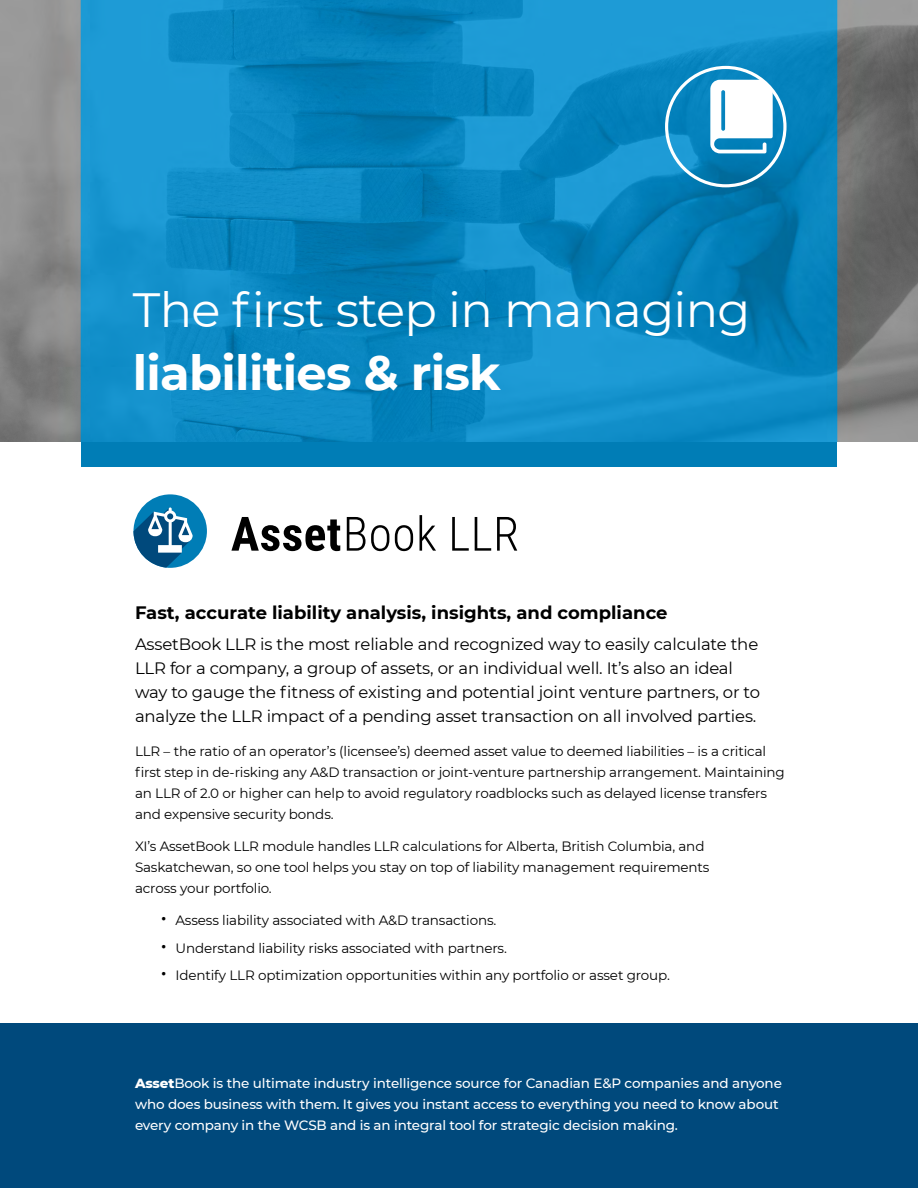
<style>
.page{position:relative;width:918px;height:1188px;background:#fff}
.page>*{position:absolute;margin:0;border:0;box-sizing:border-box;transform-origin:0 0}
.t1{font:48px "Montserrat";letter-spacing:-.015em;color:#fff}
.t2{font:700 48px "Montserrat";letter-spacing:-.015em;color:#fff}
.t3{font:700 18px "Montserrat";color:#000}
.t4{font:16.5px/24px "Montserrat";letter-spacing:-.01em;color:#000}
.t5{font:13.5px/21px "Montserrat";letter-spacing:-.01em;color:#000}
.t6{font:500 13.5px/21px "Montserrat";letter-spacing:-.01em;color:#fff}
.s1{font-size:22.5px}
.s2{font-weight:800}
</style>
<div class="page">
<div style="left:0;top:1023px;width:918px;height:165px;background:#00497c"></div>
<div style="left:81px;top:440px;width:756px;height:27px;background:#007db6"></div>
<img style="left:0;top:0;width:918px;height:441px">
<svg style="left:231px;top:517px;width:109px;height:34px"></svg>
<svg style="left:347px;top:517px;width:42px;height:34px"></svg>
<svg style="left:395px;top:525px;width:18px;height:26px"></svg>
<svg style="left:420px;top:515px;width:16px;height:36px"></svg>
<svg style="left:452px;top:517px;width:17px;height:34px"></svg>
<svg style="left:475px;top:517px;width:16px;height:34px"></svg>
<svg style="left:497px;top:517px;width:20px;height:34px"></svg>
<div style="left:134px;top:494px;width:73px;height:74px;background:#007db6;border-radius:50%"></div>
<svg style="left:134px;top:507px;width:59px;height:61px"></svg>
<svg style="left:665px;top:66px;width:122px;height:121px"></svg>
<h1 class="t1" style="left:133px;top:277px;width:619px">The first step in managing</h1>
<h1 class="t2" style="left:133px;top:338px;width:370px">liabilities &amp; risk</h1>
<h2 class="t3" style="left:135px;top:600px;width:534px">Fast, accurate liability analysis, insights, and compliance</h2>
<p class="t4" style="left:135px;top:631px;width:627px">AssetBook LLR is the most reliable and recognized way to easily calculate the LLR for a company, a group of assets, or an individual well. It’s also an ideal way to gauge the fitness of existing and potential joint venture partners, or to analyze the LLR impact of a pending asset transaction on all involved parties.</p>
<p class="t5" style="left:135px;top:740px;width:651px">LLR – the ratio of an operator’s (licensee’s) deemed asset value to deemed liabilities – is a critical first step in de-risking any A&amp;D transaction or joint-venture partnership arrangement. Maintaining an LLR of 2.0 or higher can help to avoid regulatory roadblocks such as delayed license transfers and expensive security bonds.</p>
<p class="t5" style="left:135px;top:835px;width:576px">XI’s AssetBook LLR module handles LLR calculations for Alberta, British Columbia, and<br>Saskatchewan, so one tool helps you stay on top of liability management requirements across your portfolio.</p>
<p class="t5" style="left:160px;top:909px;width:337px"><span class="s1">•</span> Assess liability associated with A&amp;D transactions.</p>
<p class="t5" style="left:160px;top:937px;width:348px"><span class="s1">•</span> Understand liability risks associated with partners.</p>
<p class="t5" style="left:160px;top:965px;width:511px"><span class="s1">•</span> Identify LLR optimization opportunities within any portfolio or asset group.</p>
<p class="t6" style="left:135px;top:1072px;width:649px"><span class="s2">Asset</span>Book is the ultimate industry intelligence source for Canadian E&amp;P companies and anyone who does business with them. It gives you instant access to everything you need to know about every company in the WCSB and is an integral tool for strategic decision making.</p>
</div>
